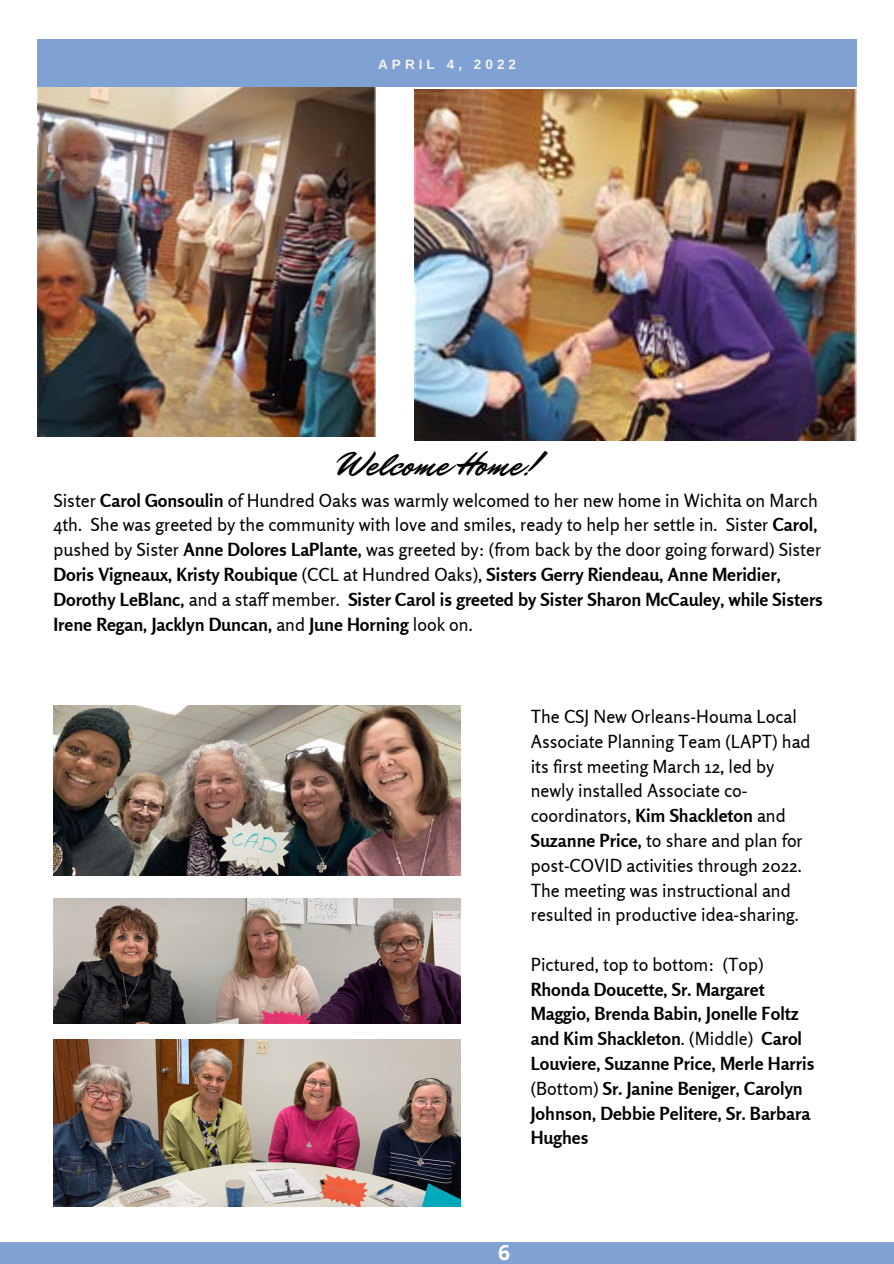
<style>
.page{position:relative;width:894px;height:1264px;background:#fff}
.page>*{position:absolute;margin:0;border:0;box-sizing:border-box;transform-origin:0 0}
.t1{font:34.2px "Mr Dafoe";color:#000}
.t2{font:700 21px "Open Sans";color:#fff}
.t3{font:18px/24.8px "Rosario";color:#000}
.t4{font:700 18px/24.8px "Rosario";color:#000}
.t5{font:700 13.5px "Arimo";letter-spacing:.3em;color:#f7f4ea}
.s1{font-weight:700}
.s2{font-weight:400}
</style>
<div class="page">
<div style="left:38px;top:40px;width:818px;height:47px;background:#80a1d4"></div>
<div style="left:0;top:1242px;width:893px;height:21px;background:#80a1d4"></div>
<img style="left:38px;top:87px;width:337px;height:349px">
<img style="left:415px;top:89px;width:441px;height:352px">
<img style="left:53px;top:1039px;width:407px;height:167px">
<img style="left:53px;top:898px;width:407px;height:125px">
<img style="left:53px;top:705px;width:407px;height:170px">
<p class="t5" style="left:378px;top:56px;width:139px">APRIL 4, 2022</p>
<p class="t1" style="left:338px;top:441px;width:204px">Welcome Home!</p>
<p class="t3" style="left:53px;top:487px;width:770px">Sister <span class="s1">Carol Gonsoulin</span> of Hundred Oaks was warmly welcomed to her new home in Wichita on March 4th. She was greeted by the community with love and smiles, ready to help her settle in. Sister <span class="s1">Carol, </span>pushed by Sister <span class="s1">Anne Dolores LaPlante,</span> was greeted by: (from back by the door going forward) Sister <span class="s1">Doris Vigneaux, Kristy Roubique</span> (CCL at Hundred Oaks), <span class="s1">Sisters Gerry Riendeau, Anne Meridier, Dorothy LeBlanc,</span> and a staff member. <span class="s1">Sister Carol is greeted by Sister Sharon McCauley, while Sisters Irene Regan, Jacklyn Duncan,</span> and <span class="s1">June Horning</span> look on.</p>
<p class="t3" style="left:530px;top:704px;width:281px">The CSJ New Orleans-Houma Local Associate Planning Team (LAPT) had its first meeting March 12, led by newly installed Associate co&shy;coordinators, <span class="s1">Kim Shackleton</span> and <span class="s1">Suzanne Price,</span> to share and plan for post-COVID activities through 2022.<br>The meeting was instructional and resulted in productive idea-sharing.</p>
<p class="t4" style="left:530px;top:951px;width:285px"><span class="s2">Pictured, top to bottom: (Top)<br></span>Rhonda Doucette, Sr. Margaret<br>Maggio, Brenda Babin, Jonelle Foltz and Kim Shackleton<span class="s2">. (Middle)</span> Carol<br>Louviere, Suzanne Price, Merle Harris <span class="s2">(Bottom)</span> Sr. Janine Beniger, Carolyn<br>Johnson, Debbie Pelitere, Sr. Barbara<br>Hughes</p>
<p class="t2" style="left:498px;top:1237px;width:13px">6</p>
</div>
